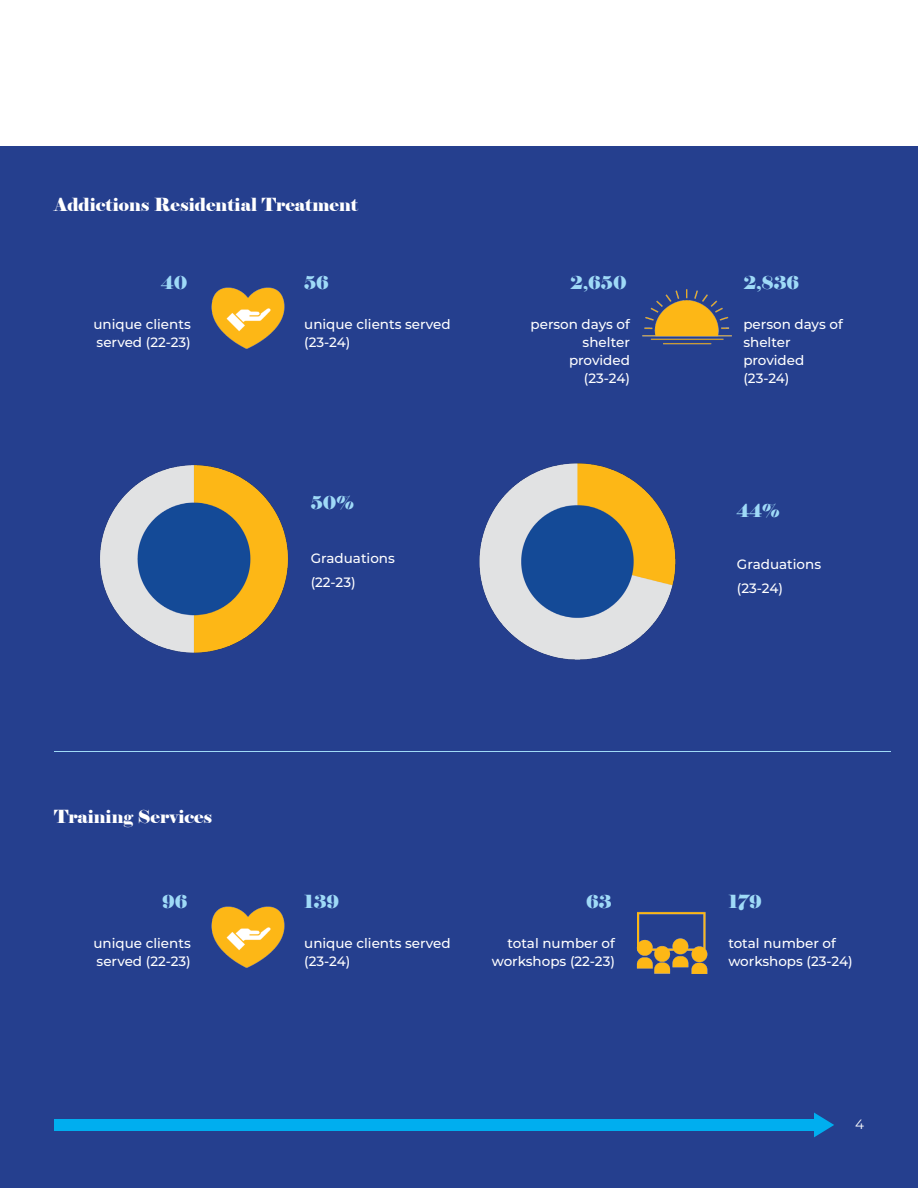
<style>
.page{position:relative;width:918px;height:1188px;background:#fff}
.page>*{position:absolute;margin:0;border:0;box-sizing:border-box;transform-origin:0 0}
.Subheading_White{font:18px "Elephant";color:#fff}
.Heading_Blue{font:18px "Elephant";color:#9fdaf7}
.Body_Copy{font:500 13.5px/18px "Montserrat";color:#fff}
.t1{font:13.5px "Montserrat";color:#fff}
</style>
<div class="page">
<div style="left:0;top:146px;width:918px;height:1042px;background:#253f8e"></div>
<img style="left:211px;top:287px;width:74px;height:62px">
<img style="left:643px;top:289px;width:88px;height:56px">
<img style="left:100px;top:465px;width:188px;height:188px">
<img style="left:211px;top:906px;width:74px;height:62px">
<img style="left:636px;top:912px;width:72px;height:62px">
<hr style="left:54px;top:751px;width:837px;height:1px;background:#9fdaf7">
<img style="left:479px;top:463px;width:197px;height:197px">
<div style="left:54px;top:1119px;width:764px;height:12px;background:#00aeef"></div>
<svg style="left:814px;top:1113px;width:20px;height:24px"></svg>
<p class="Subheading_White" style="left:54px;top:193px;width:306px">Addictions Residential Treatment</p>
<p class="Heading_Blue" style="left:161px;top:272px;width:28px">40</p>
<p class="Heading_Blue" style="left:304px;top:272px;width:26px">56</p>
<p class="Body_Copy" style="left:94px;top:314px;width:99px">unique clients served (22-23)</p>
<p class="Body_Copy" style="left:304px;top:314px;width:148px">unique clients served (23-24)</p>
<p class="Heading_Blue" style="left:311px;top:491px;width:45px">50%</p>
<p class="Body_Copy" style="left:311px;top:549px;width:86px">Graduations</p>
<p class="Body_Copy" style="left:311px;top:573px;width:46px">(22-23)</p>
<p class="Heading_Blue" style="left:570px;top:272px;width:58px">2,650</p>
<p class="Heading_Blue" style="left:743px;top:272px;width:57px">2,836</p>
<p class="Body_Copy" style="left:531px;top:314px;width:101px;text-align:right">person days of shelter</p>
<p class="Body_Copy" style="left:569px;top:350px;width:62px">provided</p>
<p class="Body_Copy" style="left:584px;top:368px;width:48px">(23-24)</p>
<p class="Body_Copy" style="left:743px;top:314px;width:101px">person days of shelter</p>
<p class="Body_Copy" style="left:743px;top:350px;width:62px">provided</p>
<p class="Body_Copy" style="left:743px;top:368px;width:48px">(23-24)</p>
<p class="Heading_Blue" style="left:737px;top:499px;width:44px">44%</p>
<p class="Body_Copy" style="left:737px;top:555px;width:86px">Graduations</p>
<p class="Body_Copy" style="left:737px;top:579px;width:48px">(23-24)</p>
<p class="Subheading_White" style="left:54px;top:805px;width:160px">Training Services</p>
<p class="Heading_Blue" style="left:162px;top:891px;width:27px">96</p>
<p class="Heading_Blue" style="left:304px;top:891px;width:37px">139</p>
<p class="Body_Copy" style="left:94px;top:934px;width:99px">unique clients served (22-23)</p>
<p class="Body_Copy" style="left:304px;top:934px;width:148px">unique clients served (23-24)</p>
<p class="Heading_Blue" style="left:586px;top:891px;width:27px">63</p>
<p class="Heading_Blue" style="left:728px;top:891px;width:35px">179</p>
<p class="Body_Copy" style="left:492px;top:934px;width:125px;text-align:right">total number of workshops (22-23)</p>
<p class="Body_Copy" style="left:728px;top:934px;width:126px">total number of workshops (23-24)</p>
<p class="t1" style="left:855px;top:1115px;width:10px">4</p>
</div>
